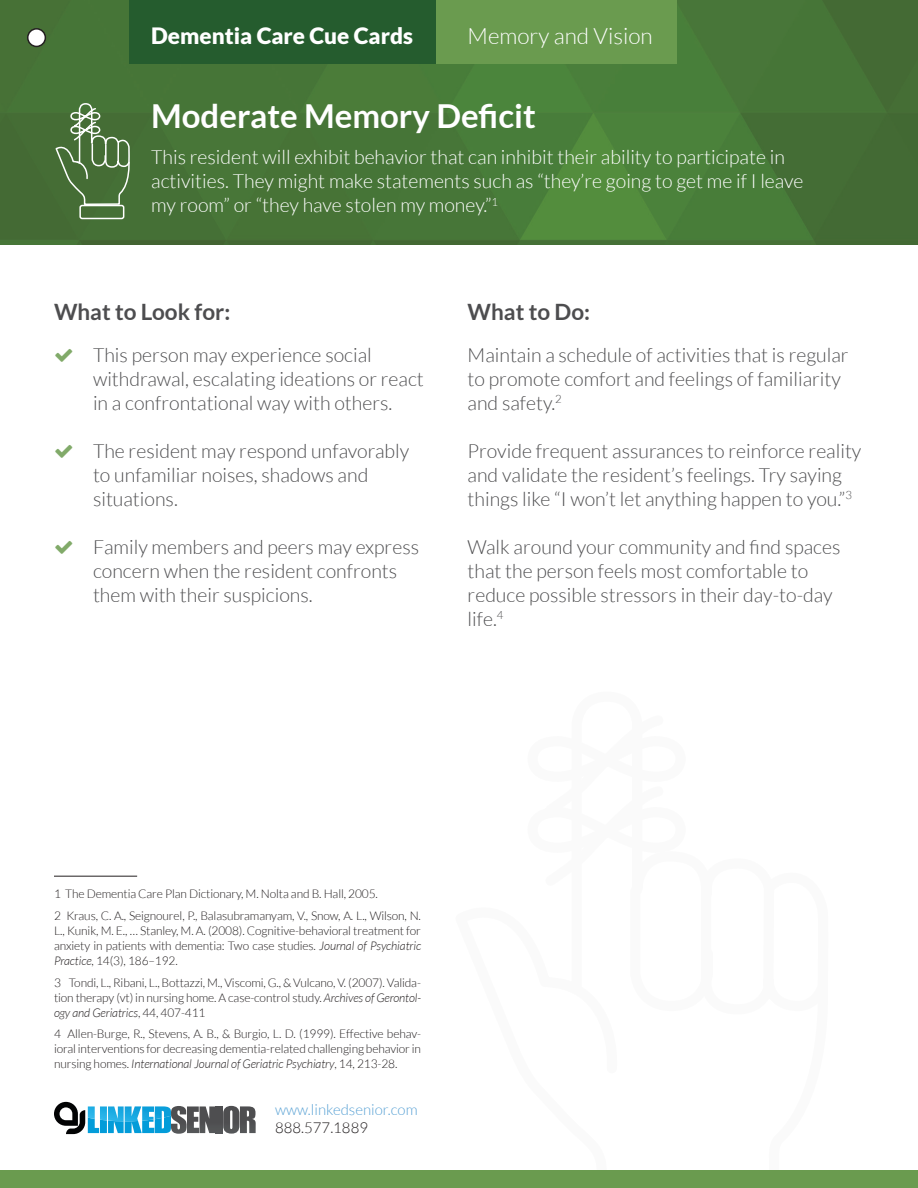
<style>
.page{position:relative;width:918px;height:1188px;background:#fff}
.page>*{position:absolute;margin:0;border:0;box-sizing:border-box;transform-origin:0 0}
.t1{font:700 33px "Lato";color:#fff}
.t2{font:700 22.5px "Lato";color:#4d4d4f}
.t3{font:900 22.5px "Lato";color:#fff}
.t4{font:300 22.5px "Lato";color:#fff}
.t5{font:300 19.5px/24px "Lato";color:#4d4d4f}
.t6{font:300 19.5px "Lato";color:#fff}
.t7{font:300 15px "Lato";color:#58a1d4}
.t8{font:300 15px "Lato";color:#231f20}
.t9{font:300 12px/15px "Lato";letter-spacing:-.01em;color:#231f20;text-align:justify}
.s1{font-style:italic}
</style>
<div class="page">
<img style="left:0;top:0;width:918px;height:244px">
<div style="left:129px;top:0;width:309px;height:64px;background:#255c2e"></div>
<div style="left:0;top:1171px;width:918px;height:17px;background:#6a9b4f"></div>
<hr style="left:54px;top:876px;width:83px;height:1px;background:#231f20">
<div style="left:28px;top:29px;width:17px;height:17px;background:#fff;border-radius:50%"></div>
<div style="left:27px;top:28px;width:19px;height:19px;border:2px solid #231f20;border-radius:50%"></div>
<div style="left:216px;top:1106px;width:7px;height:27px;background:#4e4e50"></div>
<svg style="left:223px;top:1106px;width:33px;height:28px"></svg>
<svg style="left:54px;top:1102px;width:161px;height:32px"></svg>
<div style="left:436px;top:0;width:241px;height:64px;background:#6a9b4f"></div>
<svg style="left:55px;top:102px;width:75px;height:143px;background:#577c49"></svg>
<p class="t3" style="left:151px;top:23px;width:263px">Dementia Care Cue Cards</p>
<p class="t4" style="left:468px;top:24px;width:187px">Memory and Vision</p>
<p class="t1" style="left:151px;top:97px;width:386px">Moderate Memory Deficit</p>
<p class="t6" style="left:151px;top:147px;width:635px">This resident will exhibit behavior that can inhibit their ability to participate in</p>
<p class="t6" style="left:151px;top:171px;width:654px">activities. They might make statements such as “they’re going to get me if I leave</p>
<p class="t6" style="left:151px;top:195px;width:348px">my room” or “they have stolen my money.”<sup>1</sup></p>
<p class="t2" style="left:54px;top:299px;width:178px">What to Look for:</p>
<p class="t5" style="left:93px;top:344px;width:332px">This person may experience social withdrawal, escalating ideations or react in a confrontational way with others.</p>
<p class="t5" style="left:93px;top:440px;width:318px">The resident may respond unfavorably to unfamiliar noises, shadows and situations.</p>
<p class="t5" style="left:93px;top:536px;width:328px">Family members and peers may express concern when the resident confronts them with their suspicions.</p>
<p class="t2" style="left:468px;top:299px;width:124px">What to Do:</p>
<p class="t5" style="left:468px;top:343px;width:382px">Maintain a schedule of activities that is regular to promote comfort and feelings of familiarity and safety.<sup>2</sup></p>
<p class="t5" style="left:468px;top:439px;width:395px">Provide frequent assurances to reinforce reality and validate the resident’s feelings. Try saying things like “I won’t let anything happen to you.”<sup>3</sup></p>
<p class="t5" style="left:468px;top:535px;width:374px">Walk around your community and find spaces that the person feels most comfortable to reduce possible stressors in their day-to-day life.<sup>4</sup></p>
<p class="t9" style="left:54px;top:886px;width:325px">1 The Dementia Care Plan Dictionary, M. Nolta and B. Hall, 2005.</p>
<p class="t9" style="left:54px;top:908px;width:369px">2 Kraus, C. A., Seignourel, P., Balasubramanyam, V., Snow, A. L., Wilson, N.<br>L., Kunik, M. E., … Stanley, M. A. (2008). Cognitive-behavioral treatment for anxiety in patients with dementia: Two case studies. <span class="s1">Journal of Psychiatric Practice</span>, 14(3), 186–192.</p>
<p class="t9" style="left:54px;top:975px;width:369px">3 Tondi, L., Ribani, L., Bottazzi, M., Viscomi, G., &amp; Vulcano, V. (2007). Valida&shy;tion therapy (vt) in nursing home. A case-control study. <span class="s1">Archives of Gerontol&shy;ogy and Geriatrics</span>, 44, 407-411</p>
<p class="t9" style="left:54px;top:1027px;width:369px">4 Allen-Burge, R., Stevens, A. B., &amp; Burgio, L. D. (1999). Effective behav&shy;ioral interventions for decreasing dementia-related challenging behavior in nursing homes. <span class="s1">International Journal of Geriatric Psychiatry</span>, 14, 213-28.</p>
<p class="t7" style="left:275px;top:1102px;width:144px">www.linkedsenior.com</p>
<p class="t8" style="left:275px;top:1120px;width:94px">888.577.1889</p>
</div>
